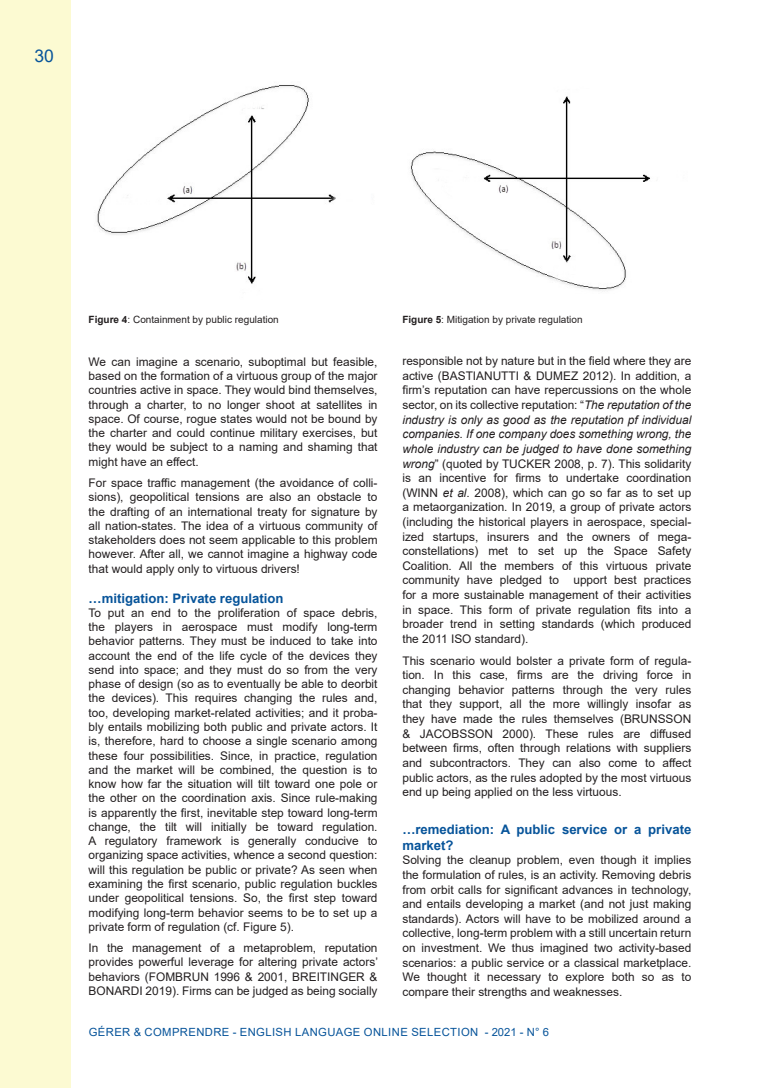
<style>
.page{position:relative;width:780px;height:1088px;background:#fff}
.page>*{position:absolute;margin:0;border:0;box-sizing:border-box;transform-origin:0 0}
.t1{font:17.5px "Arial";color:#07549a}
.Titre_2{font:700 13.12px/16.1px "Arial";color:#07549a}
.texte_courant{font:11.88px/14.2px "Arial";color:#231f20;text-align:justify}
.t2{font:11.25px "Arial";letter-spacing:.035em;color:#07549a}
.légende{font:10px "Arial";color:#231f20}
.s1{font-weight:700}
.s2{font-style:italic}
</style>
<div class="page">
<div style="left:0;top:0;width:71px;height:1088px;background:#fcfad2"></div>
<img style="left:97px;top:85px;width:239px;height:199px">
<img style="left:410px;top:96px;width:240px;height:195px">
<h1 class="t1" style="left:35px;top:44px;width:21px">30</h1>
<p class="légende" style="left:89px;top:312px;width:192px"><span class="s1">Figure 4</span>: Containment by public regulation</p>
<p class="texte_courant" style="left:89px;top:354px;width:290px">We can imagine a scenario, suboptimal but feasible, based on the formation of a virtuous group of the major countries active in space. They would bind themselves, through a charter, to no longer shoot at satellites in space. Of course, rogue states would not be bound by the charter and could continue military exercises, but they would be subject to a naming and shaming that might have an effect.</p>
<p class="texte_courant" style="left:89px;top:476px;width:290px">For space traffic management (the avoidance of colli&shy;sions), geopolitical tensions are also an obstacle to the drafting of an international treaty for signature by all nation-states. The idea of a virtuous community of stakeholders does not seem applicable to this problem however. After all, we cannot imagine a highway code that would apply only to virtuous drivers!</p>
<p class="Titre_2" style="left:89px;top:590px;width:196px">…mitigation: Private regulation</p>
<p class="texte_courant" style="left:89px;top:605px;width:290px">To put an end to the proliferation of space debris, the players in aerospace must modify long-term behavior patterns. They must be induced to take into account the end of the life cycle of the devices they send into space; and they must do so from the very phase of design (so as to eventually be able to deorbit the devices). This requires changing the rules and, too, developing market-related activities; and it proba&shy;bly entails mobilizing both public and private actors. It is, therefore, hard to choose a single scenario among these four possibilities. Since, in practice, regulation and the market will be combined, the question is to know how far the situation will tilt toward one pole or the other on the coordination axis. Since rule-making is apparently the first, inevitable step toward long-term change, the tilt will initially be toward regulation.<br>A regulatory framework is generally conducive to organizing space activities, whence a second question: will this regulation be public or private? As seen when examining the first scenario, public regulation buckles under geopolitical tensions. So, the first step toward modifying long-term behavior seems to be to set up a private form of regulation (cf. Figure 5).</p>
<p class="texte_courant" style="left:89px;top:941px;width:291px">In the management of a metaproblem, reputation provides powerful leverage for altering private actors’ behaviors (FOMBRUN 1996 &amp; 2001, BREITINGER &amp; BONARDI 2019). Firms can be judged as being socially</p>
<p class="légende" style="left:402px;top:312px;width:182px"><span class="s1">Figure 5</span>: Mitigation by private regulation</p>
<p class="texte_courant" style="left:402px;top:354px;width:290px;line-height:14.6px">responsible not by nature but in the field where they are active (BASTIANUTTI &amp; DUMEZ 2012). In addition, a firm’s reputation can have repercussions on the whole sector, on its collective reputation: “<span class="s2">The reputation of the industry is only as good as the reputation pf individual companies. If one company does something wrong, the whole industry can be judged to have done something wrong</span>” (quoted by TUCKER 2008, p. 7). This solidarity is an incentive for firms to undertake coordination (WINN <span class="s2">et al</span>. 2008), which can go so far as to set up a metaorganization. In 2019, a group of private actors (including the historical players in aerospace, special&shy;ized startups, insurers and the owners of mega&shy;constellations) met to set up the Space Safety Coalition. All the members of this virtuous private community have pledged to upport best practices for a more sustainable management of their activities in space. This form of private regulation fits into a broader trend in setting standards (which produced the 2011 ISO standard).</p>
<p class="texte_courant" style="left:402px;top:653px;width:290px;line-height:14.6px">This scenario would bolster a private form of regula&shy;tion. In this case, firms are the driving force in changing behavior patterns through the very rules that they support, all the more willingly insofar as they have made the rules themselves (BRUNSSON &amp; JACOBSSON 2000). These rules are diffused between firms, often through relations with suppliers and subcontractors. They can also come to affect public actors, as the rules adopted by the most virtuous end up being applied on the less virtuous.</p>
<p class="Titre_2" style="left:402px;top:821px;width:290px">…remediation: A public service or a private market?</p>
<p class="texte_courant" style="left:402px;top:853px;width:290px;line-height:14.6px">Solving the cleanup problem, even though it implies the formulation of rules, is an activity. Removing debris from orbit calls for significant advances in technology, and entails developing a market (and not just making standards). Actors will have to be mobilized around a collective, long-term problem with a still uncertain return on investment. We thus imagined two activity-based scenarios: a public service or a classical marketplace.<br>We thought it necessary to explore both so as to compare their strengths and weaknesses.</p>
<p class="t2" style="left:89px;top:1024px;width:462px">GÉRER &amp; COMPRENDRE - ENGLISH LANGUAGE ONLINE SELECTION - 2021 - N° 6</p>
</div>
